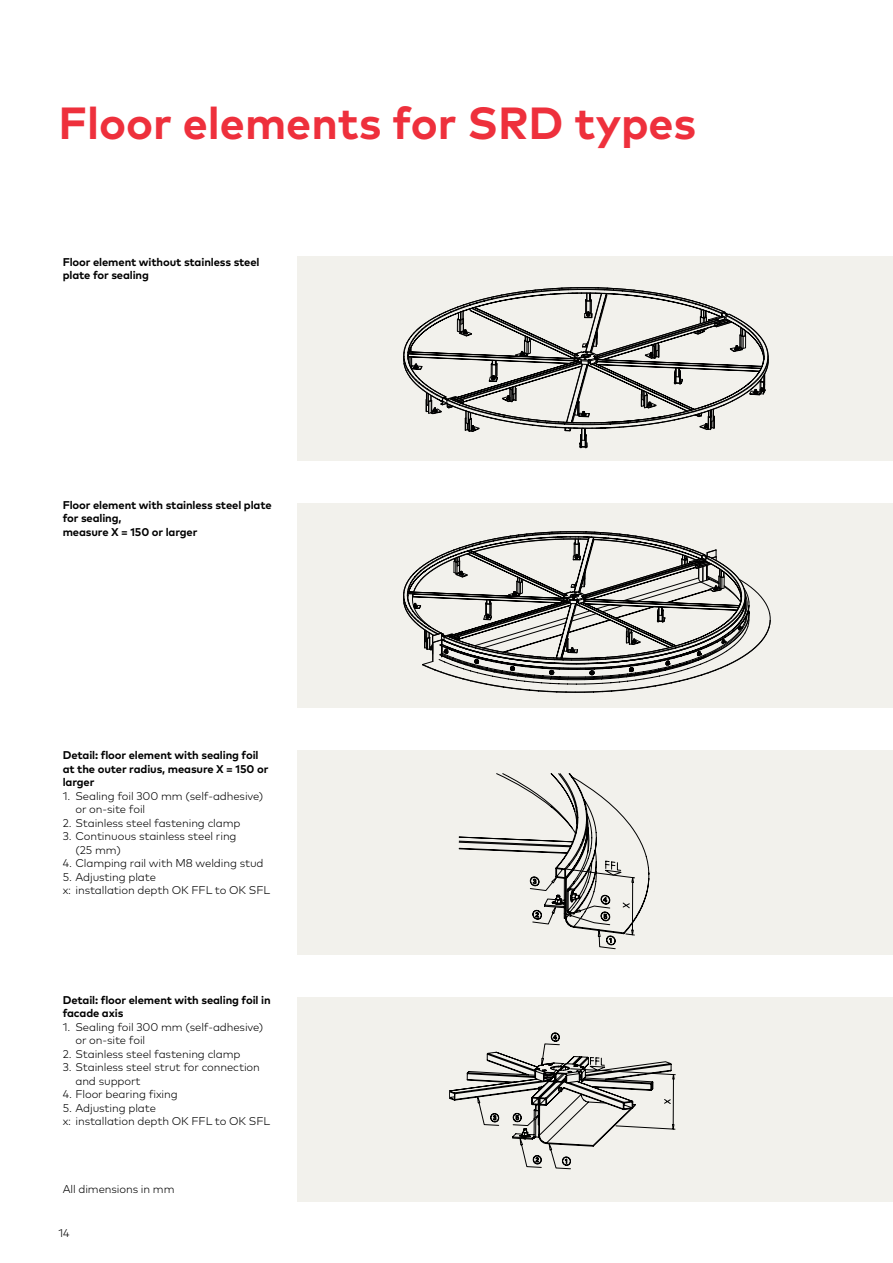
<style>
.page{position:relative;width:893px;height:1263px;background:#fff}
.page>*{position:absolute;margin:0;border:0;box-sizing:border-box;transform-origin:0 0}
.t1{font:700 45px "Mark Pro";color:#ee303c}
.t2{font:300 11.25px/13.5px "Mark Pro";letter-spacing:-.01em;color:#000}
.t3{font:700 11.25px/13.5px "Mark Pro";letter-spacing:-.01em;color:#000}
</style>
<div class="page">
<div style="left:298px;top:256px;width:595px;height:205px;background:#f2f1ec"></div>
<div style="left:298px;top:503px;width:595px;height:205px;background:#f2f1ec"></div>
<div style="left:298px;top:750px;width:595px;height:204px;background:#f2f1ec"></div>
<div style="left:298px;top:997px;width:595px;height:204px;background:#f2f1ec"></div>
<svg style="left:403px;top:287px;width:366px;height:161px"></svg>
<svg style="left:403px;top:531px;width:368px;height:162px"></svg>
<svg style="left:459px;top:773px;width:190px;height:176px"></svg>
<svg style="left:449px;top:1032px;width:227px;height:137px"></svg>
<h1 class="t1" style="left:58px;top:89px;width:639px">Floor elements for SRD types</h1>
<p class="t3" style="left:63px;top:254px;width:198px">Floor element without stainless steel plate for sealing</p>
<p class="t3" style="left:63px;top:497px;width:210px">Floor element with stainless steel plate for sealing,<br>measure X = 150 or larger</p>
<p class="t3" style="left:63px;top:747px;width:207px">Detail: floor element with sealing foil at the outer radius, measure X = 150 or larger</p>
<p class="t2" style="left:75px;top:788px;width:189px;text-indent:-13px">1. Sealing foil 300 mm (self-adhesive) or on-site foil</p>
<p class="t2" style="left:63px;top:815px;width:179px">2. Stainless steel fastening clamp</p>
<p class="t2" style="left:75px;top:828px;width:163px;text-indent:-13px">3. Continuous stainless steel ring (25 mm)</p>
<p class="t2" style="left:63px;top:855px;width:202px">4. Clamping rail with M8 welding stud</p>
<p class="t2" style="left:63px;top:869px;width:209px">5. Adjusting plate<br>x: installation depth OK FFL to OK SFL</p>
<p class="t3" style="left:63px;top:992px;width:209px">Detail: floor element with sealing foil in facade axis</p>
<p class="t2" style="left:75px;top:1019px;width:189px;text-indent:-13px">1. Sealing foil 300 mm (self-adhesive) or on-site foil</p>
<p class="t2" style="left:63px;top:1046px;width:179px">2. Stainless steel fastening clamp</p>
<p class="t2" style="left:75px;top:1059px;width:186px;text-indent:-13px">3. Stainless steel strut for connection and support</p>
<p class="t2" style="left:63px;top:1086px;width:117px">4. Floor bearing fixing</p>
<p class="t2" style="left:63px;top:1100px;width:209px">5. Adjusting plate<br>x: installation depth OK FFL to OK SFL</p>
<p class="t2" style="left:63px;top:1181px;width:113px">All dimensions in mm</p>
<p class="t2" style="left:58px;top:1225px;width:13px">14</p>
</div>
